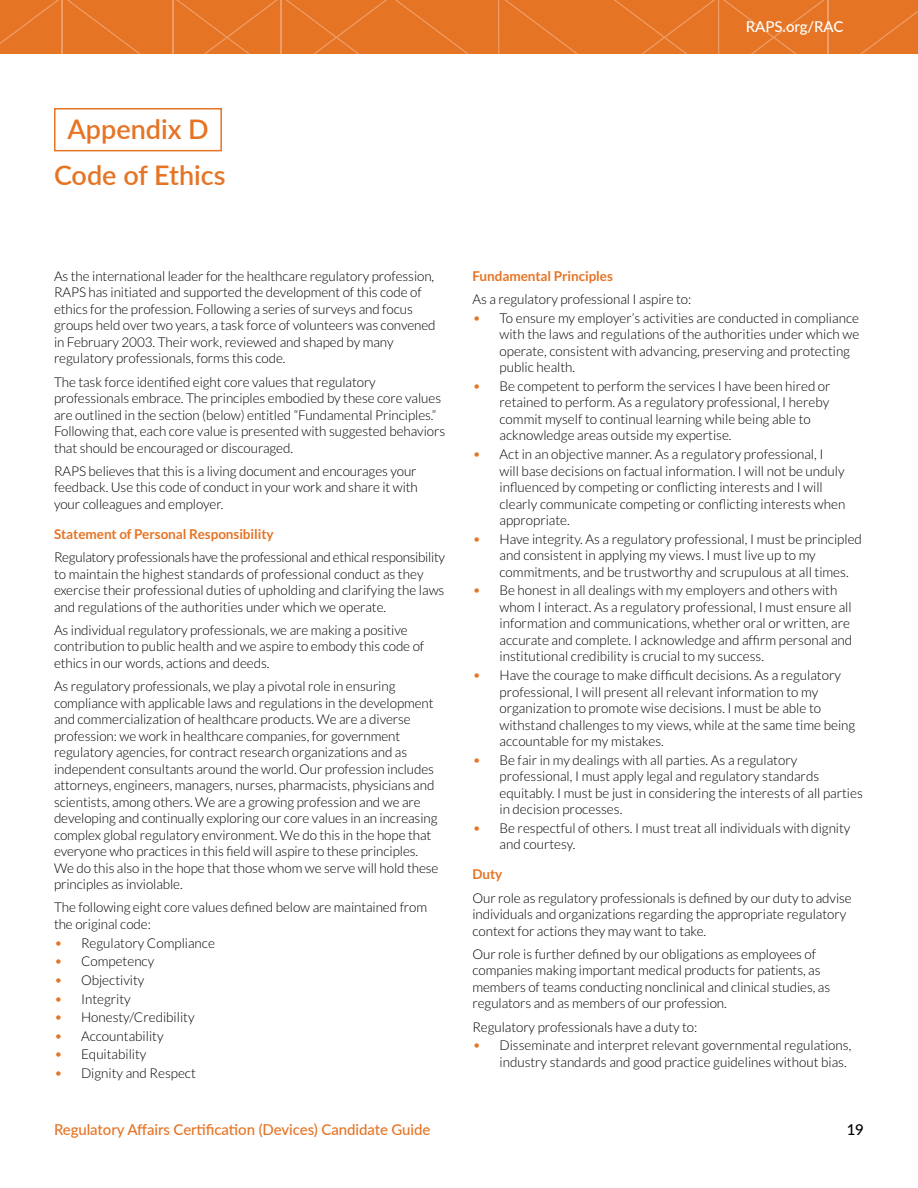
<style>
.page{position:relative;width:918px;height:1188px;background:#fff}
.page>*{position:absolute;margin:0;border:0;box-sizing:border-box;transform-origin:0 0}
.t1{font:600 27px/45.9px "Lato";color:#e67425;text-align:center}
.t2{font:500 15px "Lato";letter-spacing:-.005em;color:#e67425}
.t3{font:500 15px "Lato";letter-spacing:-.005em;color:#fff}
.t4{font:500 15px "Lato";color:#000}
.t5{font:300 13.5px/16.5px "Lato";letter-spacing:-.005em;color:#000}
.t6{font:700 13.5px "Lato";letter-spacing:-.005em;color:#e67425}
.s1{font-size:15px;color:#e67425}
</style>
<div class="page">
<div style="left:0;top:0;width:918px;height:54px;background:#e67425"></div>
<hr style="left:61px;top:0;width:1px;height:54px;background:#fff">
<hr style="left:173px;top:0;width:1px;height:54px;background:#fff">
<hr style="left:281px;top:0;width:1px;height:54px;background:#fff">
<hr style="left:498px;top:0;width:1px;height:54px;background:#fff">
<hr style="left:718px;top:0;width:1px;height:54px;background:#fff">
<hr style="left:828px;top:0;width:1px;height:54px;background:#fff">
<svg style="left:0;top:0;width:59px;height:44px"></svg>
<svg style="left:860px;top:10px;width:58px;height:44px"></svg>
<svg style="left:67px;top:0;width:74px;height:54px"></svg>
<svg style="left:176px;top:0;width:102px;height:54px"></svg>
<svg style="left:286px;top:0;width:101px;height:54px"></svg>
<svg style="left:395px;top:0;width:74px;height:54px"></svg>
<svg style="left:504px;top:0;width:74px;height:54px"></svg>
<svg style="left:614px;top:0;width:101px;height:54px"></svg>
<svg style="left:723px;top:0;width:102px;height:54px"></svg>
<div style="left:54px;top:108px;width:168px;height:43px;border:2px solid #e67425"></div>
<h1 class="t1" style="left:54px;top:105px;width:173px">Appendix D<br>Code of Ethics</h1>
<p class="t3" style="left:746px;top:16px;width:99px">RAPS.org/RAC</p>
<p class="t5" style="left:54px;top:268px;width:383px">As the international leader for the healthcare regulatory profession, RAPS has initiated and supported the development of this code of ethics for the profession. Following a series of surveys and focus groups held over two years, a task force of volunteers was convened in February 2003. Their work, reviewed and shaped by many regulatory professionals, forms this code.</p>
<p class="t5" style="left:54px;top:374px;width:393px">The task force identified eight core values that regulatory professionals embrace. The principles embodied by these core values are outlined in the section (below) entitled “Fundamental Principles.” Following that, each core value is presented with suggested behaviors that should be encouraged or discouraged.</p>
<p class="t5" style="left:54px;top:463px;width:365px;text-align:justify">RAPS believes that this is a living document and encourages your feedback. Use this code of conduct in your work and share it with your colleagues and employer.</p>
<p class="t6" style="left:54px;top:526px;width:221px">Statement of Personal Responsibility</p>
<p class="t5" style="left:54px;top:549px;width:393px">Regulatory professionals have the professional and ethical responsibility to maintain the highest standards of professional conduct as they exercise their professional duties of upholding and clarifying the laws and regulations of the authorities under which we operate.</p>
<p class="t5" style="left:54px;top:622px;width:372px">As individual regulatory professionals, we are making a positive contribution to public health and we aspire to embody this code of ethics in our words, actions and deeds.</p>
<p class="t5" style="left:54px;top:678px;width:386px">As regulatory professionals, we play a pivotal role in ensuring compliance with applicable laws and regulations in the development and commercialization of healthcare products. We are a diverse profession: we work in healthcare companies, for government regulatory agencies, for contract research organizations and as independent consultants around the world. Our profession includes attorneys, engineers, managers, nurses, pharmacists, physicians and scientists, among others. We are a growing profession and we are developing and continually exploring our core values in an increasing complex global regulatory environment. We do this in the hope that everyone who practices in this field will aspire to these principles.<br>We do this also in the hope that those whom we serve will hold these principles as inviolable.</p>
<p class="t5" style="left:54px;top:899px;width:375px">The following eight core values defined below are maintained from the original code:</p>
<p class="t5" style="left:54px;top:934px;width:162px"><span class="s1">•</span> Regulatory Compliance</p>
<p class="t5" style="left:54px;top:953px;width:102px"><span class="s1">•</span> Competency</p>
<p class="t5" style="left:54px;top:972px;width:92px"><span class="s1">•</span> Objectivity</p>
<p class="t5" style="left:54px;top:990px;width:78px"><span class="s1">•</span> Integrity</p>
<p class="t5" style="left:54px;top:1009px;width:142px"><span class="s1">•</span> Honesty/Credibility</p>
<p class="t5" style="left:54px;top:1028px;width:111px"><span class="s1">•</span> Accountability</p>
<p class="t5" style="left:54px;top:1046px;width:94px"><span class="s1">•</span> Equitability</p>
<p class="t5" style="left:54px;top:1065px;width:143px"><span class="s1">•</span> Dignity and Respect</p>
<p class="t6" style="left:472px;top:268px;width:142px">Fundamental Principles</p>
<p class="t5" style="left:472px;top:291px;width:220px">As a regulatory professional I aspire to:</p>
<p class="t5" style="left:500px;top:310px;width:361px;text-indent:-27px"><span class="s1">•</span> To ensure my employer’s activities are conducted in compliance with the laws and regulations of the authorities under which we operate, consistent with advancing, preserving and protecting public health.</p>
<p class="t5" style="left:500px;top:378px;width:333px;text-indent:-27px"><span class="s1">•</span> Be competent to perform the services I have been hired or retained to perform. As a regulatory professional, I hereby commit myself to continual learning while being able to acknowledge areas outside my expertise.</p>
<p class="t5" style="left:500px;top:446px;width:347px;text-indent:-27px"><span class="s1">•</span> Act in an objective manner. As a regulatory professional, I will base decisions on factual information. I will not be unduly influenced by competing or conflicting interests and I will clearly communicate competing or conflicting interests when appropriate.</p>
<p class="t5" style="left:500px;top:531px;width:364px;text-indent:-27px"><span class="s1">•</span> Have integrity. As a regulatory professional, I must be principled and consistent in applying my views. I must live up to my commitments, and be trustworthy and scrupulous at all times.</p>
<p class="t5" style="left:500px;top:582px;width:354px;text-indent:-27px"><span class="s1">•</span> Be honest in all dealings with my employers and others with whom I interact. As a regulatory professional, I must ensure all information and communications, whether oral or written, are accurate and complete. I acknowledge and affirm personal and institutional credibility is crucial to my success.</p>
<p class="t5" style="left:500px;top:667px;width:357px;text-indent:-27px"><span class="s1">•</span> Have the courage to make difficult decisions. As a regulatory professional, I will present all relevant information to my organization to promote wise decisions. I must be able to withstand challenges to my views, while at the same time being accountable for my mistakes.</p>
<p class="t5" style="left:500px;top:752px;width:365px;text-indent:-27px"><span class="s1">•</span> Be fair in my dealings with all parties. As a regulatory professional, I must apply legal and regulatory standards equitably. I must be just in considering the interests of all parties in decision processes.</p>
<p class="t5" style="left:500px;top:820px;width:353px;text-indent:-27px"><span class="s1">•</span> Be respectful of others. I must treat all individuals with dignity and courtesy.</p>
<p class="t6" style="left:472px;top:867px;width:31px">Duty</p>
<p class="t5" style="left:472px;top:890px;width:381px">Our role as regulatory professionals is defined by our duty to advise individuals and organizations regarding the appropriate regulatory context for actions they may want to take.</p>
<p class="t5" style="left:472px;top:946px;width:359px">Our role is further defined by our obligations as employees of companies making important medical products for patients, as members of teams conducting nonclinical and clinical studies, as regulators and as members of our profession.</p>
<p class="t5" style="left:472px;top:1019px;width:226px">Regulatory professionals have a duty to:</p>
<p class="t5" style="left:500px;top:1037px;width:353px;text-indent:-27px"><span class="s1">•</span> Disseminate and interpret relevant governmental regulations, industry standards and good practice guidelines without bias.</p>
<p class="t2" style="left:54px;top:1119px;width:378px">Regulatory Affairs Certification (Devices) Candidate Guide</p>
<p class="t4" style="left:847px;top:1119px;width:19px">19</p>
</div>
